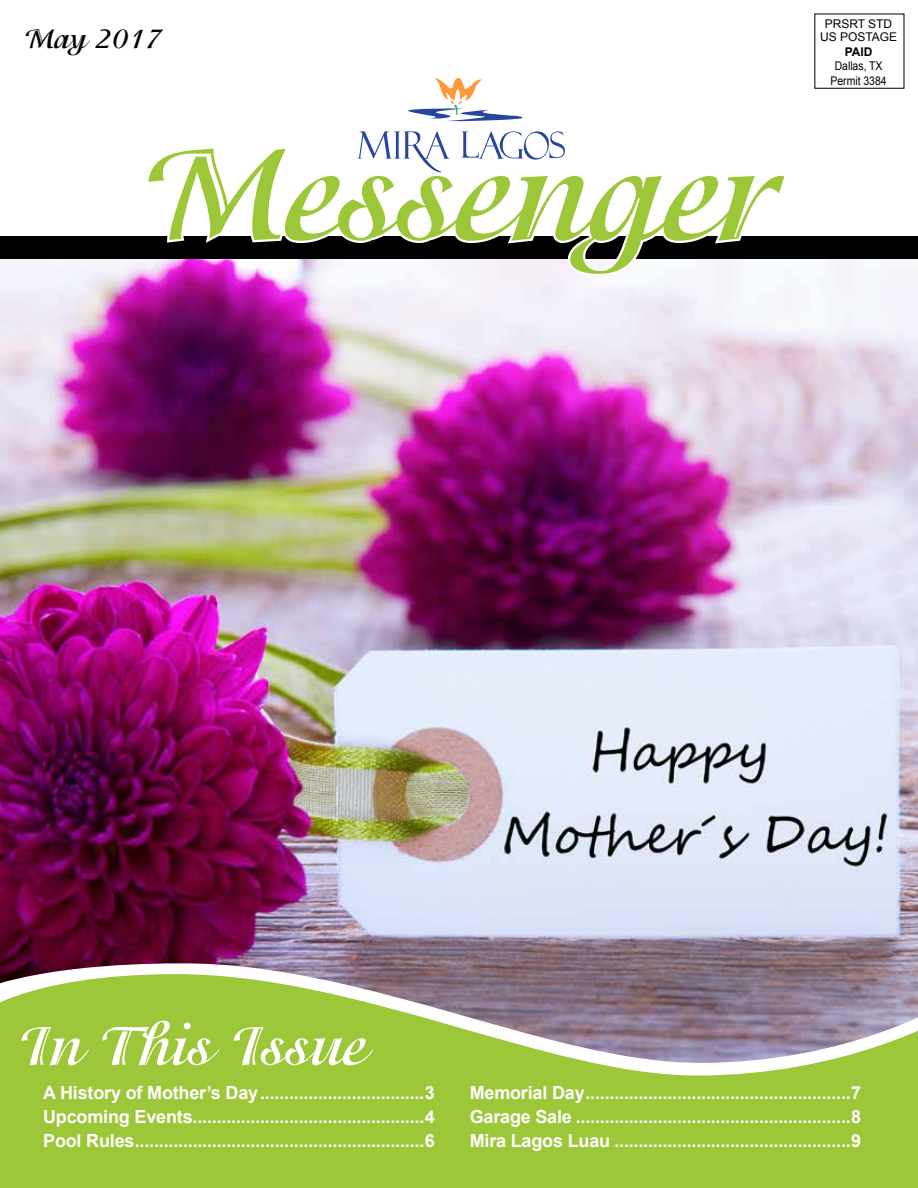
<style>
.page{position:relative;width:918px;height:1188px;background:#fff}
.page>*{position:absolute;margin:0;border:0;box-sizing:border-box;transform-origin:0 0}
.t1{font:700 144px "Isadora Std";color:#9bc739}
.t2{font:700 60px "Isadora Std";color:#fff}
.t3{font:700 30px "Isadora Std";color:#000}
.t4{font:700 18px/24px "Arial";letter-spacing:-.01em;color:#fff;text-align:justify}
.t5{font:12px/14.4px "Arial";color:#000;text-align:center;scale:.87 1}
.t6{font:12px/13.5px "Arial";color:#000;text-align:center}
.t7{font:700 12px "Arial";color:#000}
</style>
<div class="page">
<img style="left:0;top:259px;width:918px;height:704px">
<div style="left:0;top:236px;width:918px;height:23px;background:#000"></div>
<svg style="left:0;top:963px;width:918px;height:11px"></svg>
<svg style="left:0;top:974px;width:918px;height:214px;background:#9dbb52"></svg>
<svg style="left:143px;top:131px;width:647px;height:147px"></svg>
<svg style="left:408px;top:77px;width:115px;height:44px"></svg>
<h3 class="t3" style="left:24px;top:21px;width:140px">May 2017</h3>
<p class="t6" style="left:820px;top:17px;width:79px">PRSRT STD<br>US POSTAGE</p>
<p class="t7" style="left:845px;top:44px;width:29px">PAID</p>
<p class="t5" style="left:831px;top:59px;width:66px">Dallas, TX<br>Permit 3384</p>
<h1 class="t1" style="left:140px;top:110px;width:639px">Messenger</h1>
<h2 class="t2" style="left:18px;top:1011px;width:349px">In This Issue</h2>
<p class="t4" style="left:43px;top:1081px;width:393px">A History of Mother’s Day..................................3<br>Upcoming Events................................................4<br>Pool Rules............................................................6</p>
<p class="t4" style="left:470px;top:1081px;width:393px">Memorial Day.......................................................7<br>Garage Sale .........................................................8<br>Mira Lagos Luau .................................................9</p>
</div>
